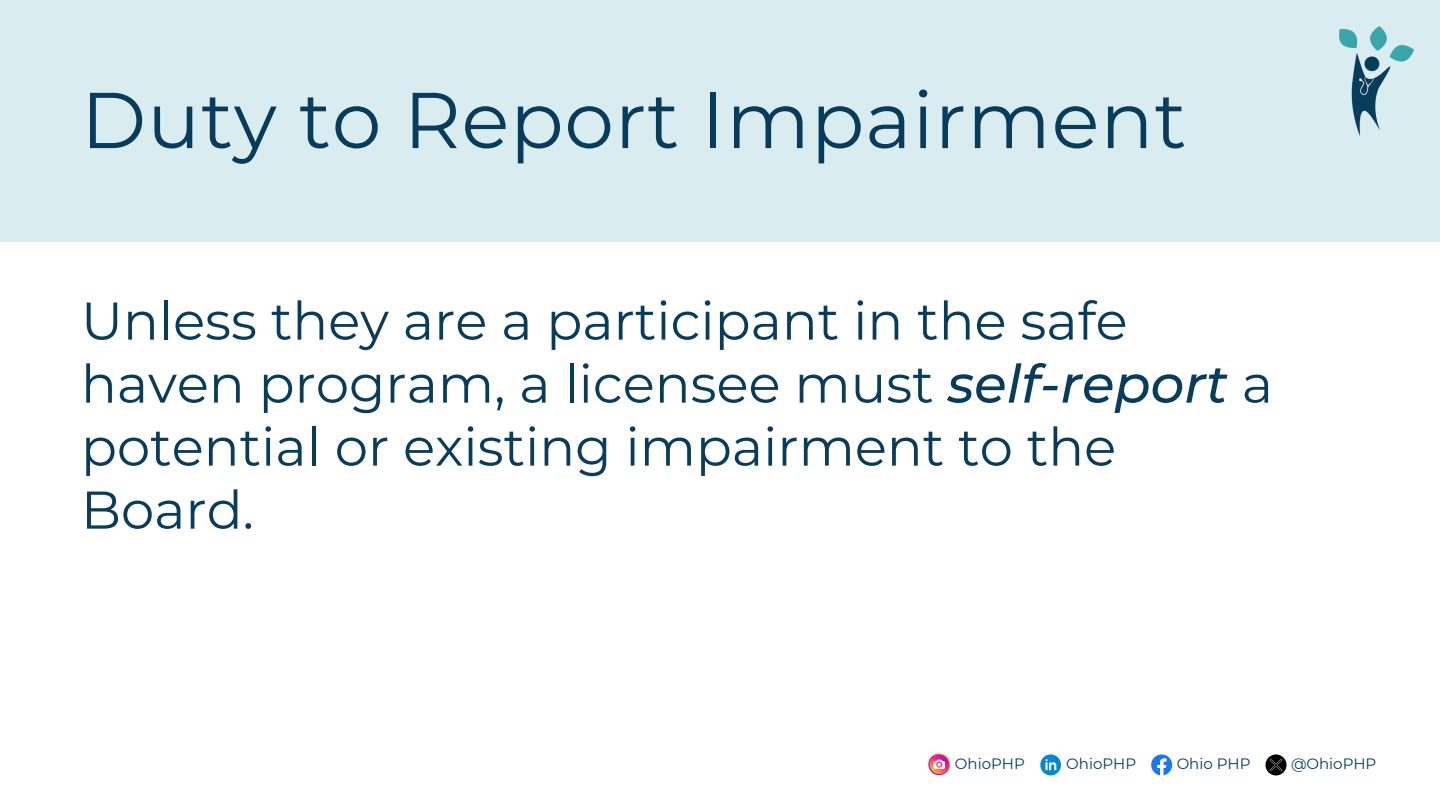
<style>
.page{position:relative;width:1440px;height:810px;background:#fff}
.page>*{position:absolute;margin:0;border:0;box-sizing:border-box;transform-origin:0 0}
.t1{font:79px "Montserrat";letter-spacing:.01em;color:#073c5c}
.t2{font:53px/63px "Montserrat";color:#073c5c}
.t3{font:15px "Montserrat";color:#073c5c}
.s1{font-weight:500;font-style:italic}
</style>
<div class="page">
<div style="left:0;top:0;width:1440px;height:242px;background:#d9edf1"></div>
<svg style="left:1151px;top:754px;width:21px;height:21px"></svg>
<svg style="left:1040px;top:754px;width:21px;height:21px"></svg>
<svg style="left:1266px;top:754px;width:21px;height:21px"></svg>
<svg style="left:928px;top:753px;width:22px;height:22px"></svg>
<img style="left:1340px;top:26px;width:73px;height:110px">
<p class="t1" style="left:81px;top:72px;width:1107px">Duty to Report Impairment</p>
<h1 class="t2" style="left:81px;top:289px;width:1194px">Unless they are a participant in the safe haven program, a licensee must <span class="s1">self-report</span> a potential or existing impairment to the Board.</h1>
<p class="t3" style="left:955px;top:755px;width:71px">OhioPHP</p>
<p class="t3" style="left:1066px;top:755px;width:71px">OhioPHP</p>
<h2 class="t3" style="left:1177px;top:755px;width:75px">Ohio PHP</h2>
<p class="t3" style="left:1291px;top:755px;width:87px">@OhioPHP</p>
</div>
